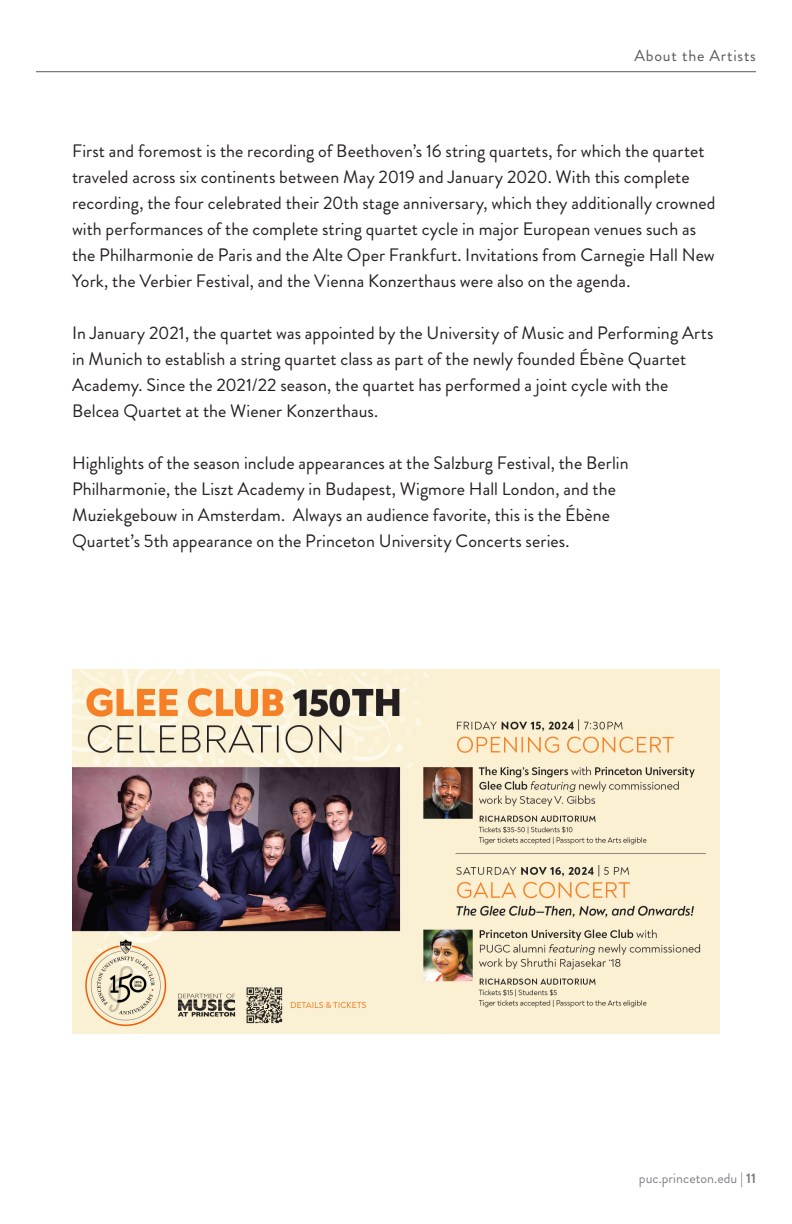
<style>
.page{position:relative;width:792px;height:1224px;background:#fff}
.page>*{position:absolute;margin:0;border:0;box-sizing:border-box;transform-origin:0 0}
.General_text{font:18px/26px "Brandon Grotesque";letter-spacing:.005em;color:#231f20}
.t1{font:16px "Brandon Grotesque";letter-spacing:.05em;color:#57585a}
.t2{font:14px "Brandon Grotesque";color:#808285}
.s1{font-weight:700}
</style>
<div class="page">
<hr style="left:36px;top:71px;width:720px;height:1px;background:#57585a">
<img style="left:72px;top:669px;width:648px;height:365px">
<p class="t1" style="left:634px;top:45px;width:123px">About the Artists</p>
<p class="General_text" style="left:72px;top:138px;width:645px">First and foremost is the recording of Beethoven’s 16 string quartets, for which the quartet traveled across six continents between May 2019 and January 2020. With this complete recording, the four celebrated their 20th stage anniversary, which they additionally crowned with performances of the complete string quartet cycle in major European venues such as the Philharmonie de Paris and the Alte Oper Frankfurt. Invitations from Carnegie Hall New York, the Verbier Festival, and the Vienna Konzerthaus were also on the agenda.</p>
<p class="General_text" style="left:72px;top:320px;width:643px">In January 2021, the quartet was appointed by the University of Music and Performing Arts in Munich to establish a string quartet class as part of the newly founded Ébène Quartet<br>Academy. Since the 2021/22 season, the quartet has performed a joint cycle with the</p>
<p class="General_text" style="left:72px;top:398px;width:308px">Belcea Quartet at the Wiener Konzerthaus.</p>
<p class="General_text" style="left:72px;top:450px;width:558px">Highlights of the season include appearances at the Salzburg Festival, the Berlin<br>Philharmonie, the Liszt Academy in Budapest, Wigmore Hall London, and the<br>Muziekgebouw in Amsterdam. Always an audience favorite, this is the Ébène</p>
<p class="General_text" style="left:72px;top:528px;width:499px">Quartet’s 5th appearance on the Princeton University Concerts series.</p>
<p class="t2" style="left:639px;top:1168px;width:119px">puc.princeton.edu <span class="s1">| 11</span></p>
</div>
